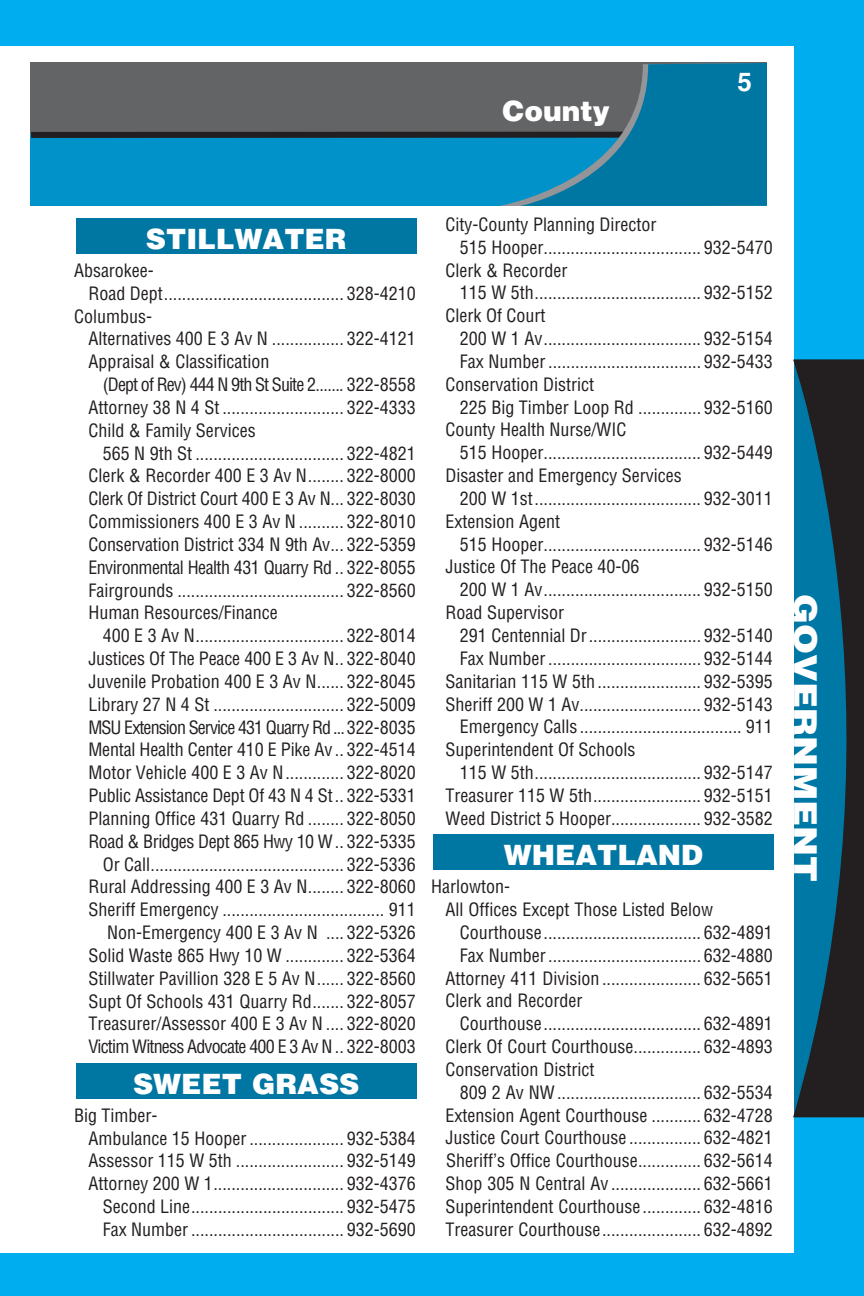
<style>
.page{position:relative;width:864px;height:1296px;background:#00aeef}
.page>*{position:absolute;margin:0;border:0;box-sizing:border-box;transform-origin:0 0}
.t1{font:900 31.6px "Helvetica LT Std";color:#fff;scale:1.14 1}
.Reverse_hdrs{font:900 28px "Helvetica LT Std";color:#fff}
.t2{font:700 26px "Helvetica LT Std";color:#fff}
.GovLinerListings{font:condensed 18px/22.8px "Helvetica LT Std";color:#231f20}
.CONTINUED{font:condensed 18px "Helvetica LT Std";letter-spacing:-.01em;color:#231f20}
.GovLinerListings-2{font:condensed 18px "Helvetica LT Std";letter-spacing:-.05em;color:#231f20}
.CONTINUED-2{font:condensed 18px "Helvetica LT Std";letter-spacing:-.03em;color:#231f20}
.GovLinerListings-3{font:condensed 18px "Helvetica LT Std";letter-spacing:-.045em;color:#231f20}
.GovLinerListings-4{font:condensed 18px "Helvetica LT Std";letter-spacing:-.025em;color:#231f20}
</style>
<div class="page">
<div style="left:0;top:46px;width:793px;height:1207px;background:#fff"></div>
<div style="left:30px;top:62px;width:737px;height:73px;background:#636466"></div>
<div style="left:30px;top:134px;width:737px;height:72px;background:#0092c8"></div>
<div style="left:31px;top:132px;width:736px;height:6px;background:#231f20"></div>
<svg style="left:495px;top:63px;width:272px;height:143px"></svg>
<svg style="left:793px;top:360px;width:71px;height:757px"></svg>
<div style="left:76px;top:218px;width:341px;height:36px;background:#0076a3"></div>
<div style="left:76px;top:1063px;width:341px;height:36px;background:#0076a3"></div>
<div style="left:433px;top:834px;width:341px;height:36px;background:#0076a3"></div>
<p class="Reverse_hdrs" style="left:503px;top:93px;width:109px">County</p>
<p class="t2" style="left:738px;top:66px;width:16px">5</p>
<p class="Reverse_hdrs" style="left:146px;top:221px;width:202px">STILLWATER</p>
<p class="GovLinerListings" style="left:74px;top:259px;width:81px">Absarokee-</p>
<p class="GovLinerListings" style="left:88px;top:282px;width:329px">Road Dept........................................ 328-4210</p>
<p class="GovLinerListings" style="left:74px;top:304px;width:79px">Columbus-</p>
<p class="GovLinerListings" style="left:88px;top:327px;width:329px">Alternatives 400 E 3 Av N ................ 322-4121</p>
<p class="GovLinerListings" style="left:88px;top:350px;width:182px">Appraisal &amp; Classification</p>
<p class="GovLinerListings-2" style="left:103px;top:373px;width:314px">(Dept of Rev) 444 N 9th St Suite 2....... 322-8558</p>
<p class="GovLinerListings" style="left:88px;top:396px;width:329px">Attorney 38 N 4 St ........................... 322-4333</p>
<p class="GovLinerListings" style="left:88px;top:419px;width:169px">Child &amp; Family Services</p>
<p class="GovLinerListings" style="left:103px;top:441px;width:314px">565 N 9th St ................................. 322-4821</p>
<p class="GovLinerListings" style="left:88px;top:464px;width:329px">Clerk &amp; Recorder 400 E 3 Av N........ 322-8000</p>
<p class="GovLinerListings" style="left:88px;top:487px;width:329px">Clerk Of District Court 400 E 3 Av N... 322-8030</p>
<p class="GovLinerListings" style="left:88px;top:510px;width:329px">Commissioners 400 E 3 Av N .......... 322-8010</p>
<p class="CONTINUED" style="left:88px;top:533px;width:329px">Conservation District 334 N 9th Av... 322-5359</p>
<p class="CONTINUED-2" style="left:88px;top:556px;width:329px">Environmental Health 431 Quarry Rd .. 322-8055</p>
<p class="CONTINUED" style="left:88px;top:579px;width:329px">Fairgrounds ..................................... 322-8560</p>
<p class="GovLinerListings" style="left:88px;top:601px;width:191px">Human Resources/Finance</p>
<p class="GovLinerListings" style="left:103px;top:624px;width:314px">400 E 3 Av N................................. 322-8014</p>
<p class="GovLinerListings" style="left:88px;top:647px;width:329px">Justices Of The Peace 400 E 3 Av N.. 322-8040</p>
<p class="GovLinerListings" style="left:88px;top:670px;width:329px">Juvenile Probation 400 E 3 Av N...... 322-8045</p>
<p class="GovLinerListings" style="left:88px;top:693px;width:329px">Library 27 N 4 St ............................. 322-5009</p>
<p class="GovLinerListings-2" style="left:88px;top:716px;width:329px">MSU Extension Service 431 Quarry Rd ...322-8035</p>
<p class="GovLinerListings" style="left:88px;top:738px;width:329px">Mental Health Center 410 E Pike Av .. 322-4514</p>
<p class="GovLinerListings" style="left:88px;top:761px;width:329px">Motor Vehicle 400 E 3 Av N............. 322-8020</p>
<p class="GovLinerListings" style="left:88px;top:784px;width:329px">Public Assistance Dept Of 43 N 4 St.. 322-5331</p>
<p class="GovLinerListings" style="left:88px;top:807px;width:329px">Planning Office 431 Quarry Rd ........ 322-8050</p>
<p class="GovLinerListings-4" style="left:88px;top:830px;width:329px">Road &amp; Bridges Dept 865 Hwy 10 W.. 322-5335</p>
<p class="GovLinerListings" style="left:103px;top:853px;width:314px">Or Call........................................... 322-5336</p>
<p class="GovLinerListings" style="left:88px;top:875px;width:329px">Rural Addressing 400 E 3 Av N........ 322-8060</p>
<p class="GovLinerListings" style="left:88px;top:898px;width:329px">Sheriff Emergency .................................... 911</p>
<p class="GovLinerListings" style="left:107px;top:921px;width:310px">Non-Emergency 400 E 3 Av N .... 322-5326</p>
<p class="GovLinerListings" style="left:88px;top:944px;width:329px">Solid Waste 865 Hwy 10 W ............. 322-5364</p>
<p class="GovLinerListings" style="left:88px;top:967px;width:329px">Stillwater Pavillion 328 E 5 Av N...... 322-8560</p>
<p class="GovLinerListings" style="left:88px;top:990px;width:329px">Supt Of Schools 431 Quarry Rd....... 322-8057</p>
<p class="GovLinerListings" style="left:88px;top:1012px;width:329px">Treasurer/Assessor 400 E 3 Av N .... 322-8020</p>
<p class="GovLinerListings-3" style="left:88px;top:1035px;width:329px">Victim Witness Advocate 400 E 3 Av N .. 322-8003</p>
<p class="Reverse_hdrs" style="left:133px;top:1066px;width:228px">SWEET GRASS</p>
<p class="GovLinerListings" style="left:74px;top:1104px;width:85px">Big Timber-</p>
<p class="GovLinerListings" style="left:88px;top:1127px;width:329px">Ambulance 15 Hooper ..................... 932-5384</p>
<p class="GovLinerListings" style="left:88px;top:1149px;width:329px">Assessor 115 W 5th ........................ 932-5149</p>
<p class="GovLinerListings" style="left:88px;top:1172px;width:329px">Attorney 200 W 1............................. 932-4376</p>
<p class="GovLinerListings" style="left:103px;top:1195px;width:314px">Second Line.................................. 932-5475</p>
<p class="GovLinerListings" style="left:103px;top:1218px;width:314px">Fax Number.................................. 932-5690</p>
<p class="GovLinerListings" style="left:446px;top:213px;width:212px">City-County Planning Director</p>
<p class="GovLinerListings" style="left:460px;top:236px;width:314px">515 Hooper................................... 932-5470</p>
<p class="GovLinerListings" style="left:446px;top:259px;width:123px">Clerk &amp; Recorder</p>
<p class="GovLinerListings" style="left:460px;top:281px;width:314px">115 W 5th..................................... 932-5152</p>
<p class="GovLinerListings" style="left:446px;top:304px;width:101px">Clerk Of Court</p>
<p class="GovLinerListings" style="left:460px;top:327px;width:314px">200 W 1 Av................................... 932-5154</p>
<p class="GovLinerListings" style="left:460px;top:350px;width:314px">Fax Number.................................. 932-5433</p>
<p class="GovLinerListings" style="left:446px;top:373px;width:150px">Conservation District</p>
<p class="GovLinerListings" style="left:460px;top:396px;width:314px">225 Big Timber Loop Rd .............. 932-5160</p>
<p class="GovLinerListings" style="left:446px;top:418px;width:182px">County Health Nurse/WIC</p>
<p class="GovLinerListings" style="left:460px;top:441px;width:314px">515 Hooper................................... 932-5449</p>
<p class="GovLinerListings" style="left:446px;top:464px;width:238px">Disaster and Emergency Services</p>
<p class="GovLinerListings" style="left:460px;top:487px;width:314px">200 W 1st..................................... 932-3011</p>
<p class="GovLinerListings" style="left:446px;top:510px;width:116px">Extension Agent</p>
<p class="GovLinerListings" style="left:460px;top:533px;width:314px">515 Hooper................................... 932-5146</p>
<p class="GovLinerListings" style="left:446px;top:555px;width:195px">Justice Of The Peace 40-06</p>
<p class="GovLinerListings" style="left:460px;top:578px;width:314px">200 W 1 Av................................... 932-5150</p>
<p class="GovLinerListings" style="left:446px;top:601px;width:120px">Road Supervisor</p>
<p class="GovLinerListings" style="left:460px;top:624px;width:314px">291 Centennial Dr......................... 932-5140</p>
<p class="GovLinerListings" style="left:460px;top:647px;width:314px">Fax Number.................................. 932-5144</p>
<p class="GovLinerListings" style="left:446px;top:670px;width:329px">Sanitarian 115 W 5th ....................... 932-5395</p>
<p class="GovLinerListings" style="left:446px;top:692px;width:329px">Sheriff 200 W 1 Av........................... 932-5143</p>
<p class="GovLinerListings" style="left:460px;top:715px;width:314px">Emergency Calls .................................... 911</p>
<p class="GovLinerListings" style="left:446px;top:738px;width:191px">Superintendent Of Schools</p>
<p class="GovLinerListings" style="left:460px;top:761px;width:314px">115 W 5th..................................... 932-5147</p>
<p class="GovLinerListings" style="left:446px;top:784px;width:329px">Treasurer 115 W 5th........................ 932-5151</p>
<p class="GovLinerListings" style="left:446px;top:807px;width:329px">Weed District 5 Hooper.................... 932-3582</p>
<p class="Reverse_hdrs" style="left:504px;top:837px;width:201px">WHEATLAND</p>
<p class="GovLinerListings" style="left:431px;top:875px;width:80px">Harlowton-</p>
<p class="GovLinerListings" style="left:446px;top:898px;width:269px">All Offices Except Those Listed Below</p>
<p class="GovLinerListings" style="left:460px;top:921px;width:314px">Courthouse................................... 632-4891</p>
<p class="GovLinerListings" style="left:460px;top:944px;width:314px">Fax Number.................................. 632-4880</p>
<p class="GovLinerListings" style="left:446px;top:966px;width:329px">Attorney 411 Division ...................... 632-5651</p>
<p class="GovLinerListings" style="left:460px;top:989px;width:314px;text-indent:-14px">Clerk and Recorder<br>Courthouse................................... 632-4891</p>
<p class="GovLinerListings" style="left:446px;top:1035px;width:329px">Clerk Of Court Courthouse............... 632-4893</p>
<p class="GovLinerListings" style="left:460px;top:1058px;width:314px;text-indent:-14px">Conservation District<br>809 2 Av NW................................ 632-5534</p>
<p class="GovLinerListings" style="left:446px;top:1104px;width:329px">Extension Agent Courthouse ........... 632-4728</p>
<p class="GovLinerListings" style="left:446px;top:1126px;width:329px">Justice Court Courthouse ................ 632-4821</p>
<p class="GovLinerListings" style="left:446px;top:1149px;width:328px">Sheriff’s Office Courthouse.............. 632-5614</p>
<p class="GovLinerListings" style="left:446px;top:1172px;width:329px">Shop 305 N Central Av .................... 632-5661</p>
<p class="GovLinerListings" style="left:446px;top:1195px;width:329px">Superintendent Courthouse ............. 632-4816</p>
<p class="GovLinerListings" style="left:446px;top:1218px;width:329px">Treasurer Courthouse...................... 632-4892</p>
<p class="t1" style="left:826px;top:594px;width:254px;rotate:90deg">GOVERNMENT</p>
</div>
